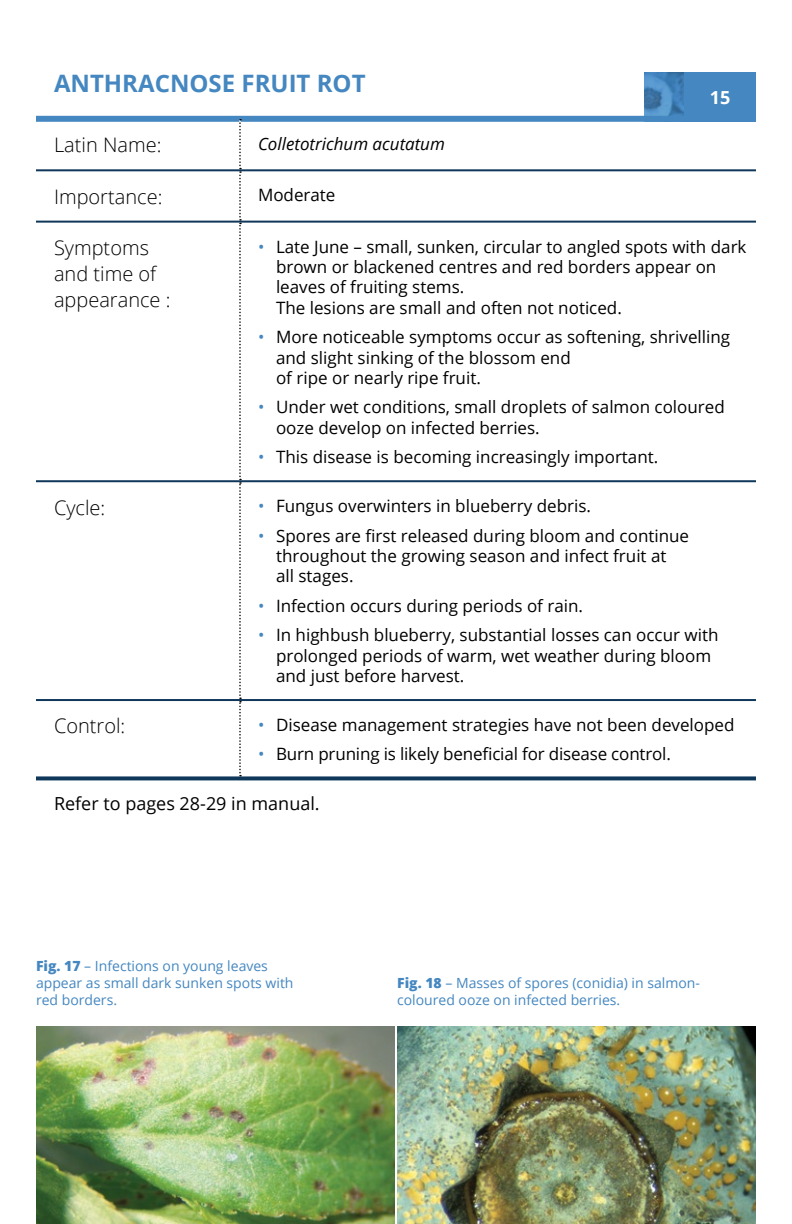
<style>
.page{position:relative;width:792px;height:1224px;background:#fff}
.page>*{position:absolute;margin:0;border:0;box-sizing:border-box;transform-origin:0 0}
.t1{font:700 24px "Open Sans";color:#4587c0}
.t2{font:300 20px/26px "Open Sans";color:#000}
.t3{font:18px "Open Sans";color:#000}
.t4{font:700 18px "Open Sans";color:#fff}
.t5{font:17px/20.4px "Open Sans";color:#000}
.t6{font:italic 17px "Open Sans";color:#000}
.t7{font:14px/16.8px "Open Sans";color:#4587c0}
.s1{color:#4587c0}
.s2{font-weight:800}
</style>
<div class="page">
<div style="left:684px;top:72px;width:72px;height:50px;background:#4587c0"></div>
<img style="left:644px;top:72px;width:40px;height:44px">
<div style="left:36px;top:116px;width:720px;height:6px;background:#4587c0"></div>
<svg style="left:239px;top:119px;width:2px;height:657px"></svg>
<hr style="left:36px;top:169px;width:204px;height:2px;background:#0f375a">
<hr style="left:240px;top:169px;width:516px;height:2px;background:#0f375a">
<hr style="left:36px;top:221px;width:204px;height:2px;background:#0f375a">
<hr style="left:240px;top:221px;width:516px;height:2px;background:#0f375a">
<hr style="left:36px;top:480px;width:204px;height:2px;background:#0f375a">
<hr style="left:240px;top:480px;width:516px;height:2px;background:#0f375a">
<hr style="left:36px;top:699px;width:204px;height:2px;background:#0f375a">
<hr style="left:240px;top:699px;width:516px;height:2px;background:#0f375a">
<svg style="left:36px;top:776px;width:204px;height:4px"></svg>
<svg style="left:240px;top:776px;width:516px;height:4px;background:#294c6c"></svg>
<img style="left:36px;top:1026px;width:359px;height:198px">
<img style="left:397px;top:1026px;width:359px;height:198px">
<h1 class="t1" style="left:54px;top:66px;width:313px">ANTHRACNOSE FRUIT ROT</h1>
<p class="t4" style="left:710px;top:85px;width:22px">15</p>
<p class="t2" style="left:54px;top:132px;width:109px">Latin Name:</p>
<p class="t6" style="left:258px;top:132px;width:188px">Colletotrichum acutatum</p>
<p class="t2" style="left:54px;top:183px;width:110px">Importance:</p>
<p class="t5" style="left:258px;top:185px;width:79px">Moderate</p>
<p class="t2" style="left:54px;top:234px;width:118px">Symptoms and time of appearance :</p>
<p class="t5" style="left:276px;top:236px;width:472px;text-indent:-18px"><span class="s1">•</span> Late June – small, sunken, circular to angled spots with dark brown or blackened centres and red borders appear on leaves of fruiting stems.<br>The lesions are small and often not noticed.</p>
<p class="t5" style="left:276px;top:326px;width:456px;text-indent:-18px"><span class="s1">•</span> More noticeable symptoms occur as softening, shrivelling and slight sinking of the blossom end<br>of ripe or nearly ripe fruit.</p>
<p class="t5" style="left:276px;top:397px;width:450px;text-indent:-18px"><span class="s1">•</span> Under wet conditions, small droplets of salmon coloured ooze develop on infected berries.</p>
<p class="t5" style="left:258px;top:446px;width:402px"><span class="s1">•</span> This disease is becoming increasingly important.</p>
<p class="t2" style="left:54px;top:494px;width:53px">Cycle:</p>
<p class="t5" style="left:258px;top:495px;width:335px"><span class="s1">•</span> Fungus overwinters in blueberry debris.</p>
<p class="t5" style="left:276px;top:525px;width:415px;text-indent:-18px"><span class="s1">•</span> Spores are first released during bloom and continue throughout the growing season and infect fruit at<br>all stages.</p>
<p class="t5" style="left:258px;top:595px;width:327px"><span class="s1">•</span> Infection occurs during periods of rain.</p>
<p class="t5" style="left:276px;top:624px;width:444px;text-indent:-18px"><span class="s1">•</span> In highbush blueberry, substantial losses can occur with prolonged periods of warm, wet weather during bloom and just before harvest.</p>
<p class="t2" style="left:54px;top:713px;width:73px">Control:</p>
<p class="t5" style="left:258px;top:714px;width:478px"><span class="s1">•</span> Disease management strategies have not been developed</p>
<p class="t5" style="left:258px;top:744px;width:414px"><span class="s1">•</span> Burn pruning is likely beneficial for disease control.</p>
<p class="t3" style="left:54px;top:791px;width:267px">Refer to pages 28-29 in manual.</p>
<p class="t7" style="left:36px;top:957px;width:259px"><span class="s2">Fig. 17</span> – Infections on young leaves appear as small dark sunken spots with red borders.</p>
<p class="t7" style="left:397px;top:974px;width:304px"><span class="s2">Fig. 18</span> – Masses of spores (conidia) in salmon&shy;coloured ooze on infected berries.</p>
</div>
